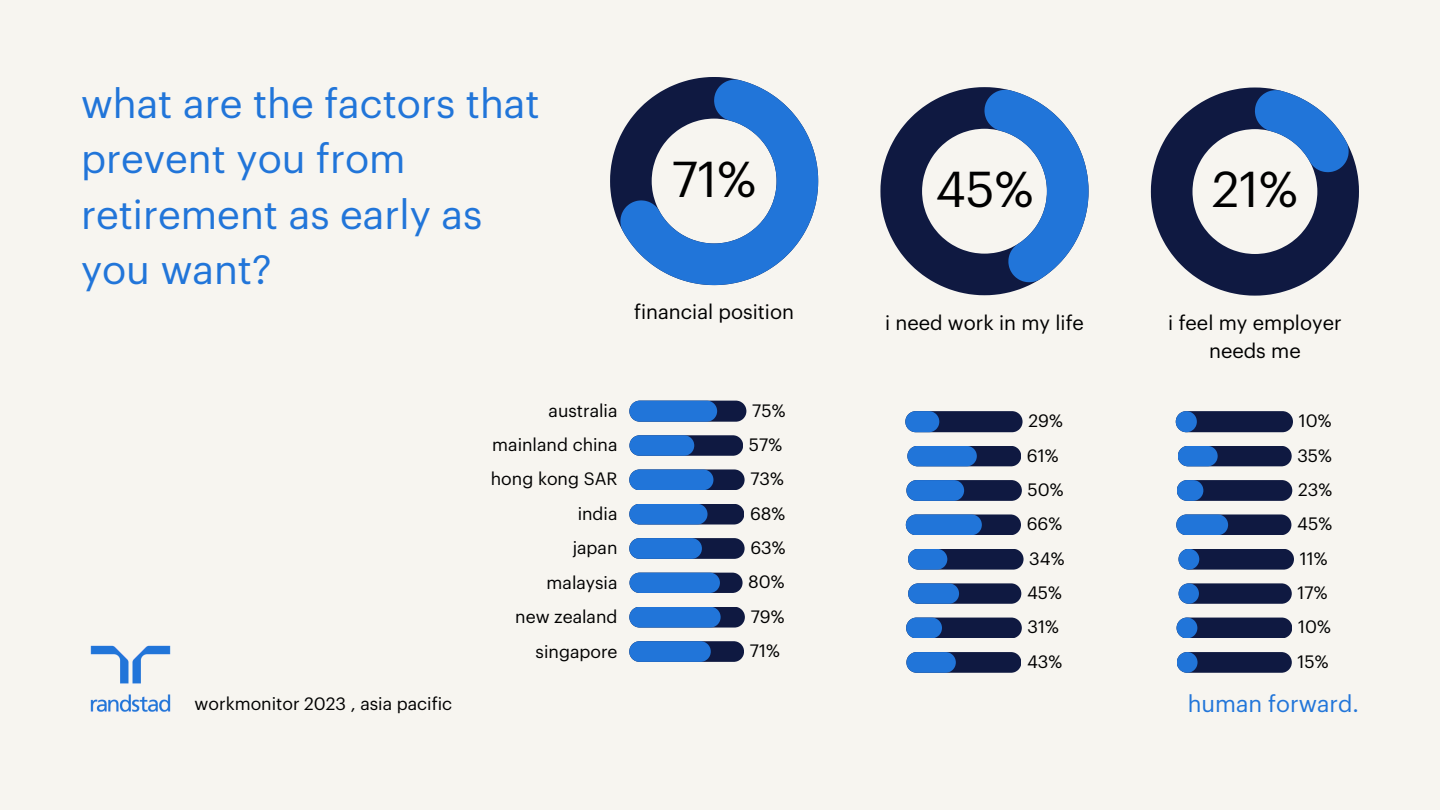
<style>
.page{position:relative;width:1440px;height:810px;background:#f7f5f0}
.page>*{position:absolute;margin:0;border:0;box-sizing:border-box;transform-origin:0 0}
.t1{font:49.3px "Graphik";color:#000}
.t2{font:40px/55.5px "Graphik";color:#2175d9}
.t3{font:23px "Graphik";color:#2175d9}
.t4{font:20px/27.8px "Graphik";color:#000;text-align:center}
.t5{font:17.6px/34.4px "Graphik";color:#000}
.t6{font:17.5px/34.3px "Graphik";color:#000}
</style>
<div class="page">
<img style="left:90px;top:645px;width:81px;height:67px">
<svg style="left:610px;top:77px;width:208px;height:208px"></svg>
<svg style="left:1151px;top:88px;width:208px;height:208px"></svg>
<svg style="left:629px;top:401px;width:117px;height:21px;background:#2563b3"></svg>
<svg style="left:629px;top:435px;width:114px;height:21px;background:#255499"></svg>
<svg style="left:629px;top:469px;width:116px;height:21px;background:#2763b0"></svg>
<svg style="left:629px;top:504px;width:115px;height:21px;background:#265ea9"></svg>
<svg style="left:629px;top:538px;width:116px;height:21px;background:#2459a1"></svg>
<svg style="left:630px;top:573px;width:113px;height:20px;background:#2566bb"></svg>
<svg style="left:629px;top:607px;width:116px;height:21px;background:#2867b9"></svg>
<svg style="left:629px;top:641px;width:115px;height:21px;background:#255fad"></svg>
<svg style="left:1176px;top:411px;width:117px;height:21px;background:#1a2e5d"></svg>
<svg style="left:1178px;top:446px;width:114px;height:20px;background:#1c3d76"></svg>
<svg style="left:1177px;top:480px;width:115px;height:21px;background:#1c3365"></svg>
<svg style="left:1176px;top:514px;width:115px;height:21px;background:#224987"></svg>
<svg style="left:1179px;top:549px;width:115px;height:21px;background:#1d315f"></svg>
<svg style="left:1179px;top:583px;width:113px;height:21px;background:#203360"></svg>
<svg style="left:1177px;top:618px;width:115px;height:20px;background:#182c5c"></svg>
<svg style="left:1177px;top:652px;width:115px;height:21px;background:#1d305e"></svg>
<svg style="left:880px;top:87px;width:209px;height:208px"></svg>
<svg style="left:905px;top:411px;width:118px;height:21px;background:#1e3a6f"></svg>
<svg style="left:907px;top:446px;width:114px;height:20px;background:#21559e"></svg>
<svg style="left:906px;top:480px;width:116px;height:21px;background:#224d8e"></svg>
<svg style="left:906px;top:514px;width:115px;height:21px;background:#255ca6"></svg>
<svg style="left:908px;top:549px;width:116px;height:21px;background:#214077"></svg>
<svg style="left:908px;top:583px;width:113px;height:21px;background:#234a87"></svg>
<svg style="left:906px;top:618px;width:116px;height:20px;background:#1b3970"></svg>
<svg style="left:906px;top:652px;width:115px;height:21px;background:#214683"></svg>
<h2 class="t2" style="left:81px;top:77px;width:460px">what are the factors that prevent you from retirement as early as you want?</h2>
<h1 class="t1" style="left:672px;top:156px;width:86px">71%</h1>
<h1 class="t1" style="left:1212px;top:167px;width:87px">21%</h1>
<h1 class="t1" style="left:935px;top:167px;width:100px">45%</h1>
<p class="t4" style="left:634px;top:299px;width:161px">financial position</p>
<p class="t4" style="left:885px;top:309px;width:200px">i need work in my life</p>
<p class="t4" style="left:1168px;top:310px;width:175px">i feel my employer needs me</p>
<p class="t6" style="left:195px;top:687px;width:259px">workmonitor 2023 , asia pacific</p>
<p class="t6" style="left:491px;top:394px;width:128px;text-align:right">australia mainland china hong kong SAR india<br>japan<br>malaysia<br>new zealand singapore</p>
<p class="t5" style="left:1297px;top:404px;width:36px">10%<br>35%<br>23%<br>45%<br>11%<br>17%<br>10%<br>15%</p>
<p class="t6" style="left:748px;top:394px;width:39px">75%<br>57%<br>73%<br>68%<br>63%<br>80%<br>79%<br>71%</p>
<p class="t5" style="left:1027px;top:404px;width:39px">29%<br>61%<br>50%<br>66%<br>34%<br>45%<br>31%<br>43%</p>
<h3 class="t3" style="left:1188px;top:693px;width:173px">human forward.</h3>
</div>
